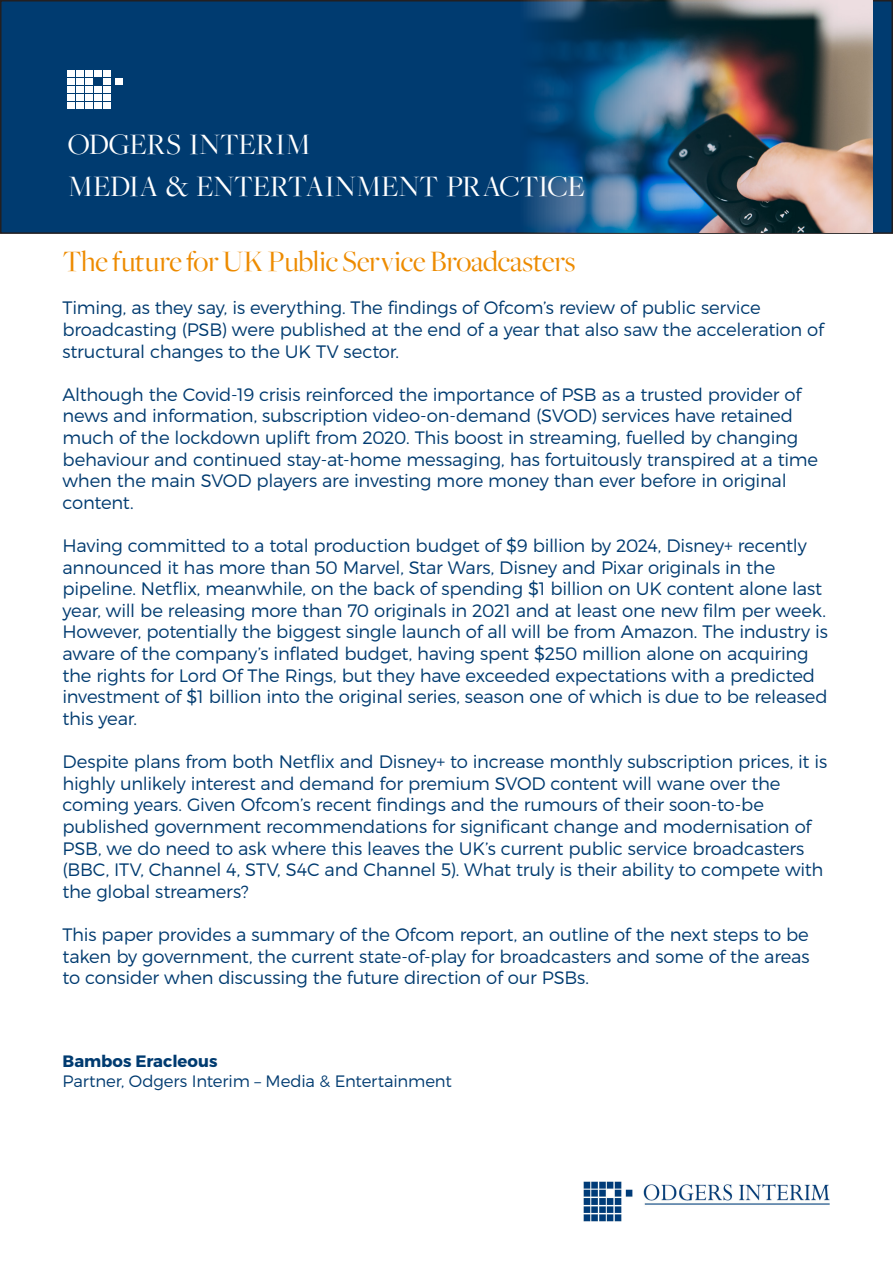
<style>
.page{position:relative;width:893px;height:1263px;background:#fff}
.page>*{position:absolute;margin:0;border:0;box-sizing:border-box;transform-origin:0 0}
.Pull_quote_large{font:30.75px "Freight Big";letter-spacing:-.015em;color:#fff}
.t1{font:30.75px "Freight Big";letter-spacing:-.01em;color:#ed8b00}
.t2{font:300 18px/21.6px "Montserrat";letter-spacing:-.01em;color:#003b70}
.t3{font:300 16.5px "Montserrat";letter-spacing:-.01em;color:#003b70}
.t4{font:700 16.5px "Montserrat";letter-spacing:-.005em;color:#003b70}
</style>
<div class="page">
<div style="left:1px;top:1px;width:891px;height:232px;background:#003b70"></div>
<div style="left:0;top:0;width:893px;height:234px;border:2px solid #231f20"></div>
<img style="left:584px;top:1181px;width:245px;height:41px">
<div style="left:67px;top:70px;width:7px;height:7px;background:#fff"></div>
<div style="left:67px;top:78px;width:7px;height:7px;background:#fff"></div>
<div style="left:67px;top:86px;width:7px;height:7px;background:#fff"></div>
<div style="left:67px;top:94px;width:7px;height:7px;background:#fff"></div>
<div style="left:67px;top:102px;width:7px;height:7px;background:#fff"></div>
<div style="left:76px;top:70px;width:7px;height:7px;background:#fff"></div>
<div style="left:76px;top:78px;width:7px;height:7px;background:#fff"></div>
<div style="left:76px;top:86px;width:7px;height:7px;background:#fff"></div>
<div style="left:76px;top:94px;width:7px;height:7px;background:#fff"></div>
<div style="left:76px;top:102px;width:7px;height:7px;background:#fff"></div>
<div style="left:85px;top:70px;width:7px;height:7px;background:#fff"></div>
<div style="left:85px;top:78px;width:7px;height:7px;background:#fff"></div>
<div style="left:85px;top:86px;width:7px;height:7px;background:#fff"></div>
<div style="left:85px;top:94px;width:7px;height:7px;background:#fff"></div>
<div style="left:85px;top:102px;width:7px;height:7px;background:#fff"></div>
<div style="left:94px;top:70px;width:7px;height:7px;background:#fff"></div>
<div style="left:116px;top:78px;width:7px;height:7px;background:#fff"></div>
<div style="left:94px;top:86px;width:7px;height:7px;background:#fff"></div>
<div style="left:94px;top:94px;width:7px;height:7px;background:#fff"></div>
<div style="left:94px;top:102px;width:7px;height:7px;background:#fff"></div>
<div style="left:103px;top:70px;width:7px;height:7px;background:#fff"></div>
<div style="left:103px;top:78px;width:7px;height:7px;background:#fff"></div>
<div style="left:103px;top:86px;width:7px;height:7px;background:#fff"></div>
<div style="left:103px;top:94px;width:7px;height:7px;background:#fff"></div>
<div style="left:103px;top:102px;width:7px;height:7px;background:#fff"></div>
<img style="left:521px;top:0;width:352px;height:232px">
<p class="Pull_quote_large" style="left:68px;top:128px;width:244px">ODGERS INTERIM</p>
<p class="Pull_quote_large" style="left:68px;top:170px;width:519px">MEDIA &amp; ENTERTAINMENT PRACTICE</p>
<p class="t1" style="left:63px;top:245px;width:514px">The future for UK Public Service Broadcasters</p>
<p class="t2" style="left:63px;top:297px;width:763px">Timing, as they say, is everything. The findings of Ofcom’s review of public service broadcasting (PSB) were published at the end of a year that also saw the acceleration of structural changes to the UK TV sector.</p>
<p class="t2" style="left:63px;top:383px;width:757px">Although the Covid-19 crisis reinforced the importance of PSB as a trusted provider of news and information, subscription video-on-demand (SVOD) services have retained much of the lockdown uplift from 2020. This boost in streaming, fuelled by changing behaviour and continued stay-at-home messaging, has fortuitously transpired at a time when the main SVOD players are investing more money than ever before in original content.</p>
<p class="t2" style="left:63px;top:535px;width:767px">Having committed to a total production budget of $9 billion by 2024, Disney+ recently announced it has more than 50 Marvel, Star Wars, Disney and Pixar originals in the pipeline. Netflix, meanwhile, on the back of spending $1 billion on UK content alone last year, will be releasing more than 70 originals in 2021 and at least one new film per week.<br>However, potentially the biggest single launch of all will be from Amazon. The industry is aware of the company’s inflated budget, having spent $250 million alone on acquiring the rights for Lord Of The Rings, but they have exceeded expectations with a predicted investment of $1 billion into the original series, season one of which is due to be released this year.</p>
<p class="t2" style="left:63px;top:751px;width:766px">Despite plans from both Netflix and Disney+ to increase monthly subscription prices, it is highly unlikely interest and demand for premium SVOD content will wane over the coming years. Given Ofcom’s recent findings and the rumours of their soon-to-be published government recommendations for significant change and modernisation of PSB, we do need to ask where this leaves the UK’s current public service broadcasters (BBC, ITV, Channel 4, STV, S4C and Channel 5). What truly is their ability to compete with the global streamers?</p>
<p class="t2" style="left:63px;top:923px;width:749px;text-align:justify">This paper provides a summary of the Ofcom report, an outline of the next steps to be taken by government, the current state-of-play for broadcasters and some of the areas to consider when discussing the future direction of our PSBs.</p>
<p class="t4" style="left:63px;top:1051px;width:156px">Bambos Eracleous</p>
<p class="t3" style="left:63px;top:1071px;width:391px">Partner, Odgers Interim – Media &amp; Entertainment</p>
</div>
